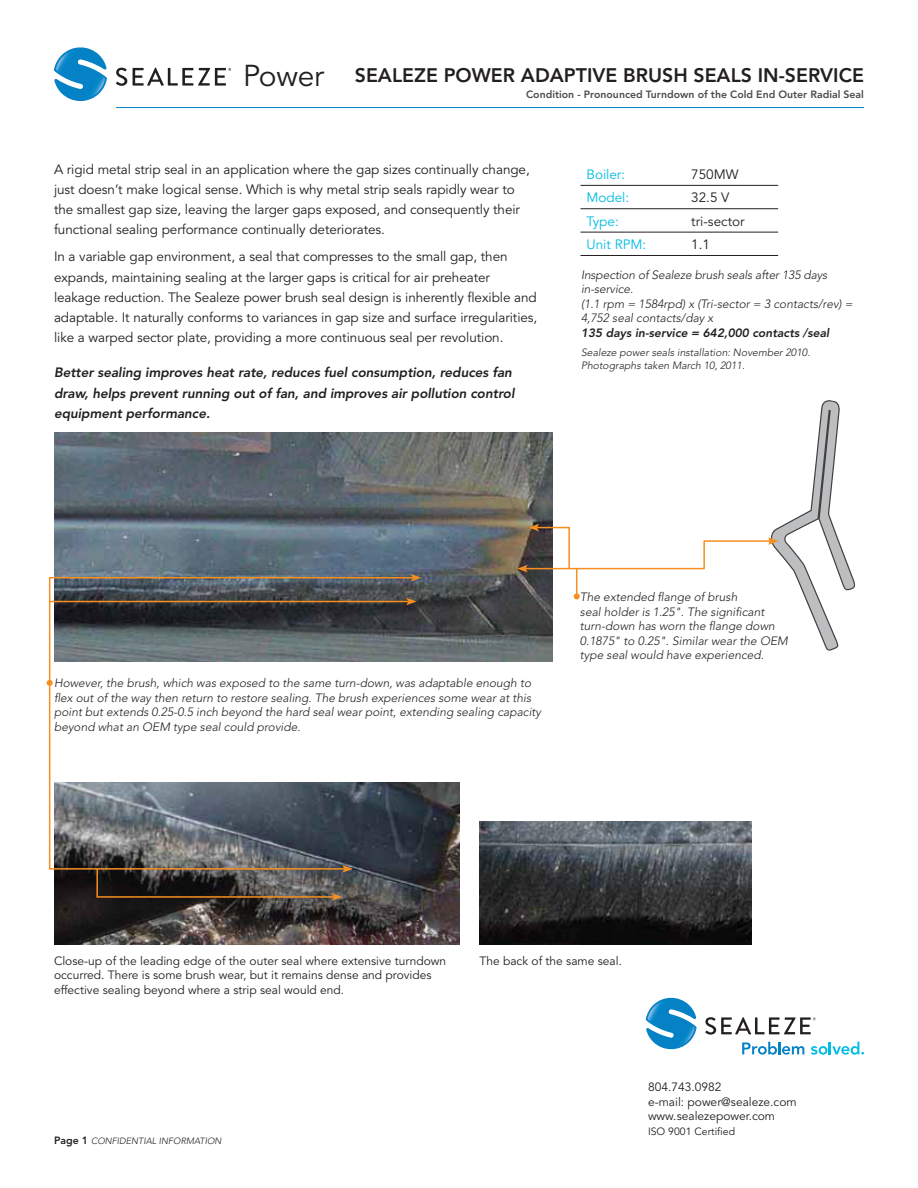
<style>
.page{position:relative;width:918px;height:1188px;background:#fff}
.page>*{position:absolute;margin:0;border:0;box-sizing:border-box;transform-origin:0 0}
.t1{font:30px "Avenir LT Std";letter-spacing:-.01em;color:#231f20}
.t2{font:800 19.5px "Avenir LT Std";color:#231f20}
.t3{font:13.5px/20.2px "Avenir LT Std";letter-spacing:-.005em;color:#231f20}
.t4{font:italic 800 13.5px/20.2px "Avenir LT Std";letter-spacing:-.005em;color:#231f20}
.t5{font:13.5px "Avenir LT Std";color:#00bce4}
.t6{font:italic 300 12px/14.4px "Avenir LT Std";color:#231f20}
.t7{font:12px/14.4px "Avenir LT Std";color:#231f20}
.t8{font:italic 800 12px "Avenir LT Std";color:#231f20}
.t9{font:italic 300 10.5px/12.6px "Avenir LT Std";color:#231f20}
.t10{font:800 10.5px "Avenir LT Std";color:#4d4d4f}
.t11{font:10.5px "Avenir LT Std";color:#231f20}
.t12{font:italic 300 9px "Avenir LT Std";color:#231f20}
.s1{font-weight:800;font-style:normal;font-size:10.5px}
</style>
<div class="page">
<hr style="left:116px;top:107px;width:748px;height:1px;background:#0581c5">
<svg style="left:742px;top:1042px;width:62px;height:13px"></svg>
<svg style="left:811px;top:1042px;width:53px;height:13px"></svg>
<svg style="left:646px;top:998px;width:51px;height:52px"></svg>
<img style="left:648px;top:1000px;width:47px;height:47px">
<svg style="left:705px;top:1017px;width:111px;height:18px"></svg>
<svg style="left:116px;top:68px;width:11px;height:18px"></svg>
<svg style="left:54px;top:47px;width:53px;height:54px"></svg>
<img style="left:56px;top:49px;width:49px;height:50px">
<svg style="left:133px;top:68px;width:98px;height:18px"></svg>
<hr style="left:581px;top:185px;width:197px;height:1px;background:#231f20">
<hr style="left:581px;top:208px;width:197px;height:1px;background:#231f20">
<hr style="left:581px;top:232px;width:197px;height:1px;background:#231f20">
<hr style="left:581px;top:255px;width:197px;height:1px;background:#231f20">
<img style="left:54px;top:432px;width:499px;height:230px">
<img style="left:54px;top:782px;width:405px;height:162px">
<img style="left:480px;top:821px;width:272px;height:123px">
<svg style="left:517px;top:400px;width:339px;height:253px"></svg>
<svg style="left:48px;top:686px;width:298px;height:184px"></svg>
<svg style="left:96px;top:865px;width:257px;height:36px;background:#4e443a"></svg>
<svg style="left:47px;top:574px;width:374px;height:112px"></svg>
<h1 class="t1" style="left:243px;top:63px;width:83px">Power</h1>
<h2 class="t2" style="left:355px;top:67px;width:511px">SEALEZE POWER ADAPTIVE BRUSH SEALS IN-SERVICE</h2>
<p class="t10" style="left:526px;top:90px;width:339px">Condition - Pronounced Turndown of the Cold End Outer Radial Seal</p>
<p class="t3" style="left:54px;top:160px;width:477px">A rigid metal strip seal in an application where the gap sizes continually change, just doesn’t make logical sense. Which is why metal strip seals rapidly wear to the smallest gap size, leaving the larger gaps exposed, and consequently their functional sealing performance continually deteriorates.</p>
<p class="t3" style="left:54px;top:248px;width:485px">In a variable gap environment, a seal that compresses to the small gap, then expands, maintaining sealing at the larger gaps is critical for air preheater leakage reduction. The Sealeze power brush seal design is inherently flexible and adaptable. It naturally conforms to variances in gap size and surface irregularities, like a warped sector plate, providing a more continuous seal per revolution.</p>
<p class="t4" style="left:54px;top:364px;width:462px">Better sealing improves heat rate, reduces fuel consumption, reduces fan draw, helps prevent running out of fan, and improves air pollution control equipment performance.</p>
<p class="t5" style="left:587px;top:168px;width:40px">Boiler:</p>
<p class="t3" style="left:691px;top:165px;width:49px">750MW</p>
<p class="t5" style="left:587px;top:192px;width:44px">Model:</p>
<p class="t3" style="left:691px;top:188px;width:40px">32.5 V</p>
<p class="t5" style="left:587px;top:215px;width:34px">Type:</p>
<p class="t3" style="left:691px;top:212px;width:55px">tri-sector</p>
<p class="t5" style="left:587px;top:238px;width:61px">Unit RPM:</p>
<p class="t3" style="left:691px;top:235px;width:20px">1.1</p>
<p class="t6" style="left:581px;top:269px;width:273px">Inspection of Sealeze brush seals after 135 days in-service.<br>(1.1 rpm = 1584rpd) x (Tri-sector = 3 contacts/rev) = 4,752 seal contacts/day x</p>
<p class="t8" style="left:581px;top:327px;width:250px">135 days in-service = 642,000 contacts /seal</p>
<p class="t9" style="left:581px;top:347px;width:231px">Sealeze power seals installation: November 2010.<br>Photographs taken March 10, 2011.</p>
<p class="t6" style="left:54px;top:677px;width:489px">However, the brush, which was exposed to the same turn-down, was adaptable enough to flex out of the way then return to restore sealing. The brush experiences some wear at this point but extends 0.25-0.5 inch beyond the hard seal wear point, extending sealing capacity beyond what an OEM type seal could provide.</p>
<p class="t6" style="left:580px;top:591px;width:209px">The extended flange of brush<br>seal holder is 1.25". The significant turn-down has worn the flange down 0.1875" to 0.25". Similar wear the OEM type seal would have experienced.</p>
<p class="t7" style="left:54px;top:955px;width:394px">Close-up of the leading edge of the outer seal where extensive turndown occurred. There is some brush wear, but it remains dense and provides effective sealing beyond where a strip seal would end.</p>
<p class="t7" style="left:480px;top:955px;width:144px">The back of the same seal.</p>
<p class="t12" style="left:54px;top:1137px;width:169px"><span class="s1">Page 1</span> CONFIDENTIAL INFORMATION</p>
<p class="t7" style="left:648px;top:1080px;width:150px;line-height:15px">804.743.0982<br>e-mail: power@sealeze.com</p>
<p class="t7" style="left:648px;top:1109px;width:129px">www.sealezepower.com</p>
<p class="t11" style="left:648px;top:1126px;width:89px">ISO 9001 Certified</p>
</div>
